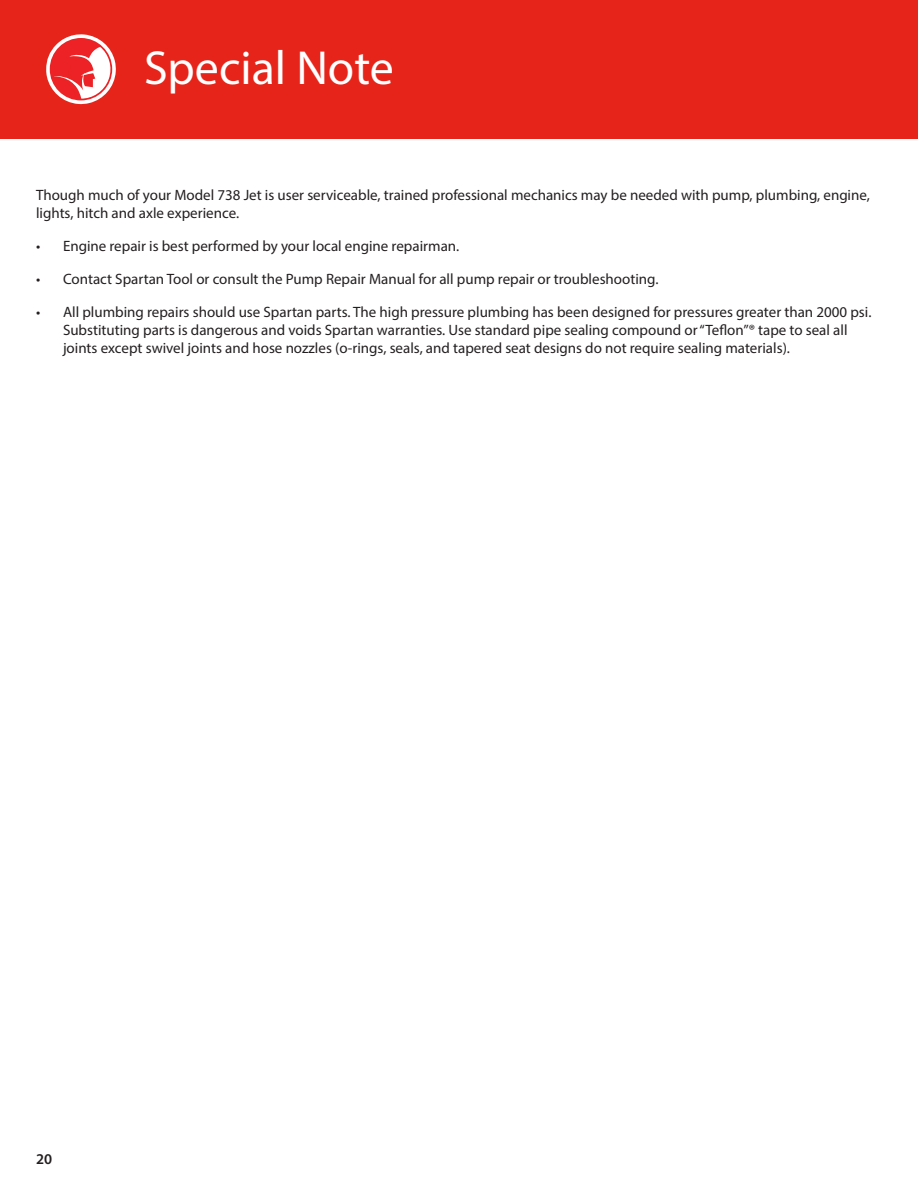
<style>
.page{position:relative;width:918px;height:1188px;background:#fff}
.page>*{position:absolute;margin:0;border:0;box-sizing:border-box;transform-origin:0 0}
.Chapter_Title{font:48px "Myriad Pro";color:#fff}
.Numbered_List{font:15px/18px "Myriad Pro";color:#231f20}
.t1{font:600 15px "Myriad Pro";color:#231f20}
</style>
<div class="page">
<div style="left:0;top:0;width:918px;height:139px;background:#e72419"></div>
<svg style="left:46px;top:34px;width:70px;height:70px"></svg>
<p class="Chapter_Title" style="left:144px;top:38px;width:251px">Special Note</p>
<p class="Numbered_List" style="left:36px;top:186px;width:835px">Though much of your Model 738 Jet is user serviceable, trained professional mechanics may be needed with pump, plumbing, engine, lights, hitch and axle experience.</p>
<p class="Numbered_List" style="left:36px;top:237px;width:424px">• Engine repair is best performed by your local engine repairman.</p>
<p class="Numbered_List" style="left:36px;top:270px;width:623px">• Contact Spartan Tool or consult the Pump Repair Manual for all pump repair or troubleshooting.</p>
<p class="Numbered_List" style="left:63px;top:303px;width:809px;text-indent:-27px">• All plumbing repairs should use Spartan parts. The high pressure plumbing has been designed for pressures greater than 2000 psi.<br>Substituting parts is dangerous and voids Spartan warranties. Use standard pipe sealing compound or “Teflon”® tape to seal all joints except swivel joints and hose nozzles (o-rings, seals, and tapered seat designs do not require sealing materials).</p>
<p class="t1" style="left:36px;top:1150px;width:18px">20</p>
</div>
